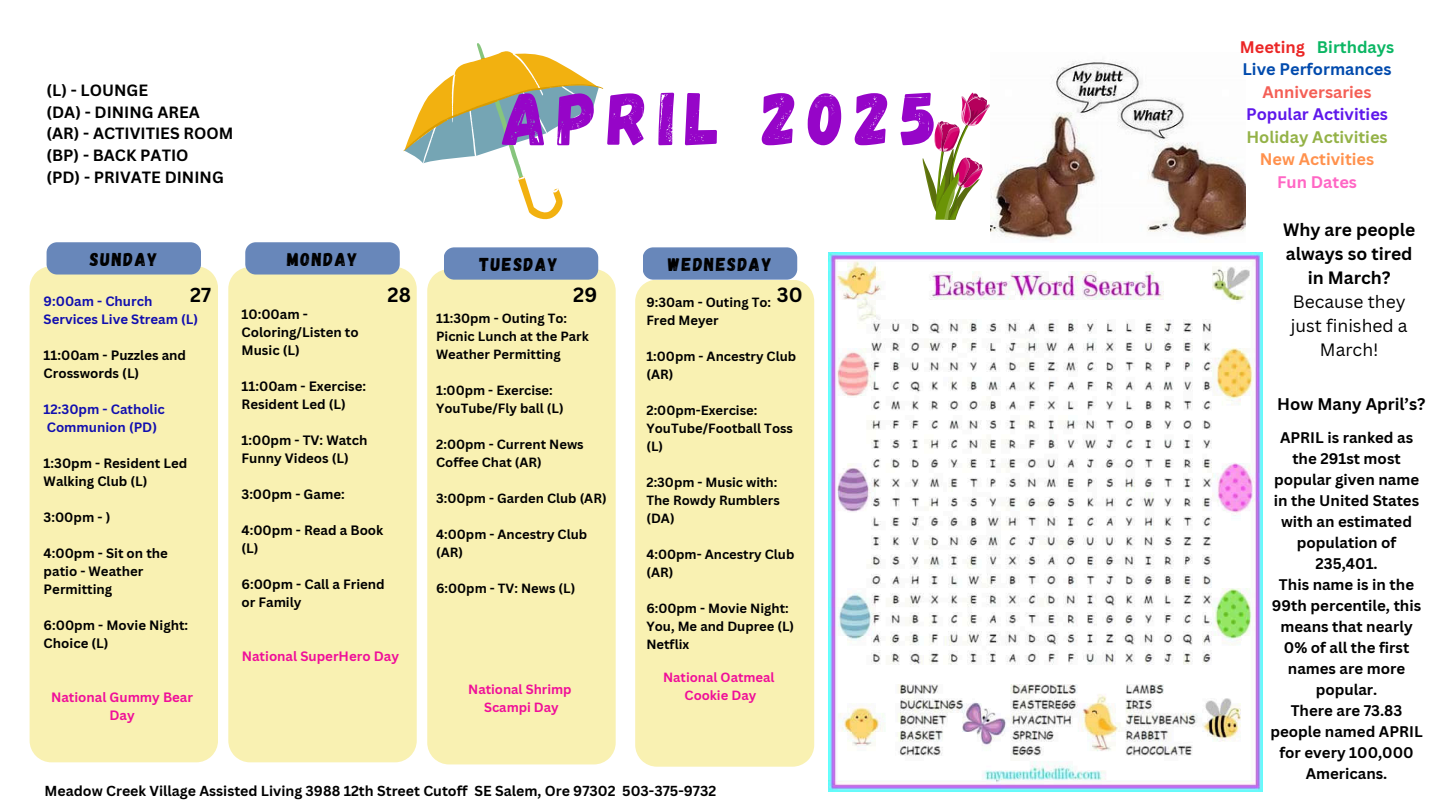
<style>
.page{position:relative;width:1440px;height:810px;background:#fff}
.page>*{position:absolute;margin:0;border:0;box-sizing:border-box;transform-origin:0 0}
.t1{font:75px "Gagalin";letter-spacing:.135em;color:#9605c8}
.t2{font:700 20px "Canva Sans";color:#000}
.t3{font:700 19.7px "Canva Sans";color:#000}
.t4{font:18.6px "Gagalin";letter-spacing:.085em;color:#000}
.t5{font:700 17.4px/24px "Canva Sans";color:#000;text-align:center}
.t6{font:17.4px/24px "Canva Sans";color:#000;text-align:center}
.t7{font:700 16.5px "Canva Sans";color:#000}
.t8{font:700 16.3px/22.5px "Canva Sans";color:#004aad}
.t9{font:700 16.3px "Canva Sans";color:#5e17eb}
.t10{font:700 16.3px "Canva Sans";color:#94b247}
.t11{font:700 16.3px "Canva Sans";color:#f45f56}
.t12{font:700 16.3px "Canva Sans";color:#ff914d}
.t13{font:700 16.3px "Canva Sans";color:#ff66c4}
.t14{font:700 15.9px/21.8px "Canva Sans";color:#000}
.t15{font:700 15px/21px "Canva Sans";color:#000;text-align:center}
.t16{font:700 14.1px "Canva Sans";color:#000}
.t17{font:700 13.2px/18px "Canva Sans";color:#000}
.t18{font:700 13.2px/18px "Canva Sans";color:#120faf}
.t19{font:700 13.2px/18px "Canva Sans";color:#ef0f99;text-align:center}
.t20{font:700 13px/18px "Canva Sans";color:#000}
.t21{font:700 13px/18px "Canva Sans";color:#ef0f99;text-align:center}
.s1{color:#eb2626}
.s2{color:#0ab663}
</style>
<div class="page">
<div style="left:30px;top:266px;width:188px;height:496px;background:#f9f1b2"></div>
<div style="left:228px;top:267px;width:189px;height:495px;background:#f9f1b2"></div>
<div style="left:47px;top:242px;width:154px;height:33px;background:#6887ba;border-radius:10px"></div>
<div style="left:245px;top:242px;width:155px;height:33px;background:#6887ba;border-radius:10px"></div>
<svg style="left:403px;top:43px;width:201px;height:177px"></svg>
<div style="left:427px;top:269px;width:189px;height:495px;background:#f9f1b2"></div>
<div style="left:444px;top:247px;width:154px;height:33px;background:#6887ba;border-radius:10px"></div>
<div style="left:635px;top:280px;width:179px;height:486px;background:#f9f1b2"></div>
<div style="left:643px;top:247px;width:154px;height:33px;background:#6887ba;border-radius:10px"></div>
<svg style="left:922px;top:92px;width:68px;height:128px"></svg>
<img style="left:990px;top:61px;width:256px;height:179px">
<img style="left:829px;top:253px;width:433px;height:538px">
<p class="t14" style="left:47px;top:79px;width:188px">(L) - LOUNGE<br>(DA) - DINING AREA (AR) - ACTIVITIES ROOM (BP) - BACK PATIO<br>(PD) - PRIVATE DINING</p>
<h1 class="t1" style="left:502px;top:73px;width:437px">APRIL 2025</h1>
<h3 class="t4" style="left:90px;top:248px;width:69px">SUNDAY</h3>
<h3 class="t4" style="left:287px;top:248px;width:72px">MONDAY</h3>
<p class="t18" style="left:44px;top:292px;width:110px">9:00am - Church</p>
<h3 class="t3" style="left:190px;top:283px;width:22px">27</h3>
<h2 class="t2" style="left:388px;top:283px;width:25px">28</h2>
<p class="t18" style="left:44px;top:310px;width:156px">Services Live Stream (L)</p>
<p class="t17" style="left:44px;top:346px;width:144px">11:00am - Puzzles and<br>Crosswords (L)</p>
<p class="t18" style="left:44px;top:400px;width:123px">12:30pm - Catholic<br>Communion (PD)</p>
<p class="t17" style="left:44px;top:454px;width:145px">1:30pm - Resident Led<br>Walking Club (L)</p>
<p class="t17" style="left:44px;top:508px;width:68px">3:00pm - )</p>
<p class="t17" style="left:44px;top:544px;width:126px">4:00pm - Sit on the patio - Weather<br>Permitting</p>
<p class="t17" style="left:44px;top:616px;width:146px">6:00pm - Movie Night:<br>Choice (L)</p>
<p class="t17" style="left:242px;top:305px;width:119px">10:00am -<br>Coloring/Listen to<br>Music (L)</p>
<p class="t17" style="left:242px;top:377px;width:126px">11:00am - Exercise:<br>Resident Led (L)</p>
<p class="t17" style="left:242px;top:431px;width:127px">1:00pm - TV: Watch<br>Funny Videos (L)</p>
<p class="t17" style="left:242px;top:485px;width:105px">3:00pm - Game:</p>
<p class="t17" style="left:242px;top:521px;width:143px">4:00pm - Read a Book (L)</p>
<p class="t17" style="left:242px;top:575px;width:145px">6:00pm - Call a Friend or Family</p>
<p class="t19" style="left:242px;top:647px;width:159px">National SuperHero Day</p>
<p class="t19" style="left:51px;top:688px;width:143px">National Gummy Bear<br>Day</p>
<h3 class="t4" style="left:479px;top:253px;width:80px">TUESDAY</h3>
<h3 class="t4" style="left:668px;top:253px;width:105px">WEDNESDAY</h3>
<h2 class="t2" style="left:573px;top:283px;width:26px">29</h2>
<p class="t20" style="left:436px;top:309px;width:154px">11:30pm - Outing To:<br>Picnic Lunch at the Park<br>Weather Permitting</p>
<p class="t20" style="left:436px;top:381px;width:129px">1:00pm - Exercise:<br>YouTube/Fly ball (L)</p>
<p class="t20" style="left:436px;top:435px;width:149px">2:00pm - Current News<br>Coffee Chat (AR)</p>
<p class="t20" style="left:436px;top:489px;width:172px">3:00pm - Garden Club (AR)</p>
<p class="t20" style="left:436px;top:525px;width:153px">4:00pm - Ancestry Club (AR)</p>
<p class="t20" style="left:436px;top:579px;width:141px">6:00pm - TV: News (L)</p>
<h2 class="t2" style="left:777px;top:283px;width:27px">30</h2>
<p class="t20" style="left:646px;top:294px;width:126px">9:30am - Outing To:<br>Fred Meyer</p>
<p class="t20" style="left:646px;top:348px;width:151px">1:00pm - Ancestry Club (AR)</p>
<p class="t20" style="left:646px;top:402px;width:148px">2:00pm-Exercise:<br>YouTube/Football Toss (L)</p>
<p class="t20" style="left:646px;top:474px;width:135px">2:30pm - Music with:<br>The Rowdy Rumblers (DA)</p>
<p class="t20" style="left:646px;top:546px;width:149px">4:00pm- Ancestry Club (AR)</p>
<p class="t20" style="left:646px;top:600px;width:149px">6:00pm - Movie Night:<br>You, Me and Dupree (L)<br>Netflix</p>
<p class="t21" style="left:468px;top:681px;width:105px">National Shrimp<br>Scampi Day</p>
<p class="t21" style="left:663px;top:669px;width:113px">National Oatmeal<br>Cookie Day</p>
<p class="t16" style="left:45px;top:782px;width:673px">Meadow Creek Village Assisted Living 3988 12th Street Cutoff SE Salem, Ore 97302 503-375-9732</p>
<p class="t8" style="left:1240px;top:36px;width:156px"><span class="s1">Meeting</span> <span class="s2">Birthdays<br></span>Live Performances</p>
<p class="t11" style="left:1262px;top:82px;width:111px">Anniversaries</p>
<p class="t9" style="left:1246px;top:105px;width:143px">Popular Activities</p>
<p class="t10" style="left:1246px;top:127px;width:143px">Holiday Activities</p>
<p class="t12" style="left:1260px;top:150px;width:116px">New Activities</p>
<p class="t13" style="left:1277px;top:172px;width:81px">Fun Dates</p>
<h3 class="t5" style="left:1283px;top:218px;width:134px">Why are people always so tired in March?</h3>
<h3 class="t6" style="left:1291px;top:290px;width:118px">Because they just finished a<br>March!</h3>
<p class="t7" style="left:1277px;top:394px;width:150px">How Many April’s?</p>
<p class="t15" style="left:1270px;top:427px;width:154px">APRIL is ranked as the 291st most popular given name in the United States with an estimated population of<br>235,401.<br>This name is in the<br>99th percentile, this means that nearly<br>0% of all the first names are more popular.<br>There are 73.83 people named APRIL for every 100,000<br>Americans.</p>
</div>
